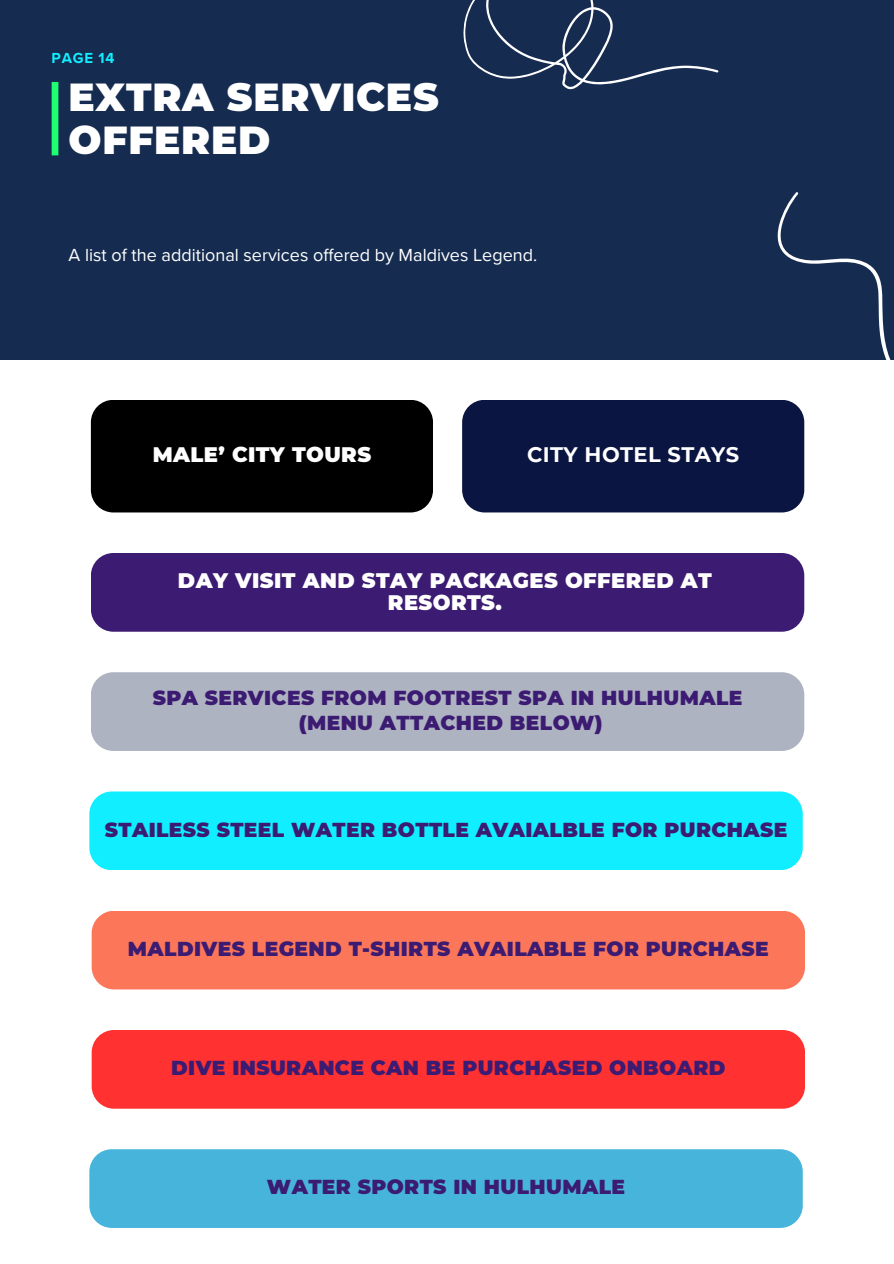
<style>
.page{position:relative;width:894px;height:1264px;background:#fff}
.page>*{position:absolute;margin:0;border:0;box-sizing:border-box;transform-origin:0 0}
.t1{font:900 39px/42.8px "Montserrat";letter-spacing:.02em;color:#fff}
.t2{font:900 21px/22.5px "Montserrat";letter-spacing:.02em;color:#fff;text-align:center}
.t3{font:700 21px "Montserrat";letter-spacing:.02em;color:#fff}
.t4{font:900 20.1px/24.8px "Montserrat";letter-spacing:.02em;color:#3c1b72;text-align:center}
.t5{font:18px "Proxima Nova";color:#fff}
.t6{font:700 15px "Proxima Nova";letter-spacing:.05em;color:#10eeff}
</style>
<div class="page">
<div style="left:91px;top:400px;width:342px;height:112px;background:#000;border-radius:23px"></div>
<div style="left:91px;top:553px;width:713px;height:78px;background:#3c1b72;border-radius:22px"></div>
<div style="left:462px;top:400px;width:342px;height:112px;background:#0b1541;border-radius:23px"></div>
<div style="left:0;top:0;width:893px;height:359px;background:#152b4f"></div>
<div style="left:52px;top:82px;width:6px;height:73px;background:#1eff71"></div>
<svg style="left:463px;top:0;width:255px;height:89px"></svg>
<svg style="left:767px;top:192px;width:126px;height:228px"></svg>
<div style="left:91px;top:672px;width:713px;height:79px;background:#aeb3c1;border-radius:23px"></div>
<div style="left:89px;top:791px;width:713px;height:79px;background:#10eeff;border-radius:22px"></div>
<div style="left:92px;top:910px;width:712px;height:79px;background:#fc7759;border-radius:22px"></div>
<div style="left:92px;top:1029px;width:712px;height:79px;background:#ff3131;border-radius:22px"></div>
<div style="left:89px;top:1149px;width:713px;height:78px;background:#47b4db;border-radius:22px"></div>
<h2 class="t6" style="left:52px;top:50px;width:64px">PAGE 14</h2>
<h3 class="t1" style="left:68px;top:75px;width:371px">EXTRA SERVICES<br>OFFERED</h3>
<p class="t5" style="left:68px;top:244px;width:470px">A list of the additional services offered by Maldives Legend.</p>
<p class="t2" style="left:153px;top:443px;width:220px">MALE’ CITY TOURS</p>
<p class="t3" style="left:527px;top:441px;width:214px">CITY HOTEL STAYS</p>
<h1 class="t2" style="left:178px;top:569px;width:535px">DAY VISIT AND STAY PACKAGES OFFERED AT<br>RESORTS.</h1>
<h2 class="t4" style="left:153px;top:685px;width:591px">SPA SERVICES FROM FOOTREST SPA IN HULHUMALE (MENU ATTACHED BELOW)</h2>
<h2 class="t4" style="left:105px;top:817px;width:683px">STAILESS STEEL WATER BOTTLE AVAIALBLE FOR PURCHASE</h2>
<h2 class="t4" style="left:128px;top:936px;width:642px">MALDIVES LEGEND T-SHIRTS AVAILABLE FOR PURCHASE</h2>
<h2 class="t4" style="left:171px;top:1055px;width:555px">DIVE INSURANCE CAN BE PURCHASED ONBOARD</h2>
<h2 class="t4" style="left:267px;top:1174px;width:359px">WATER SPORTS IN HULHUMALE</h2>
</div>
